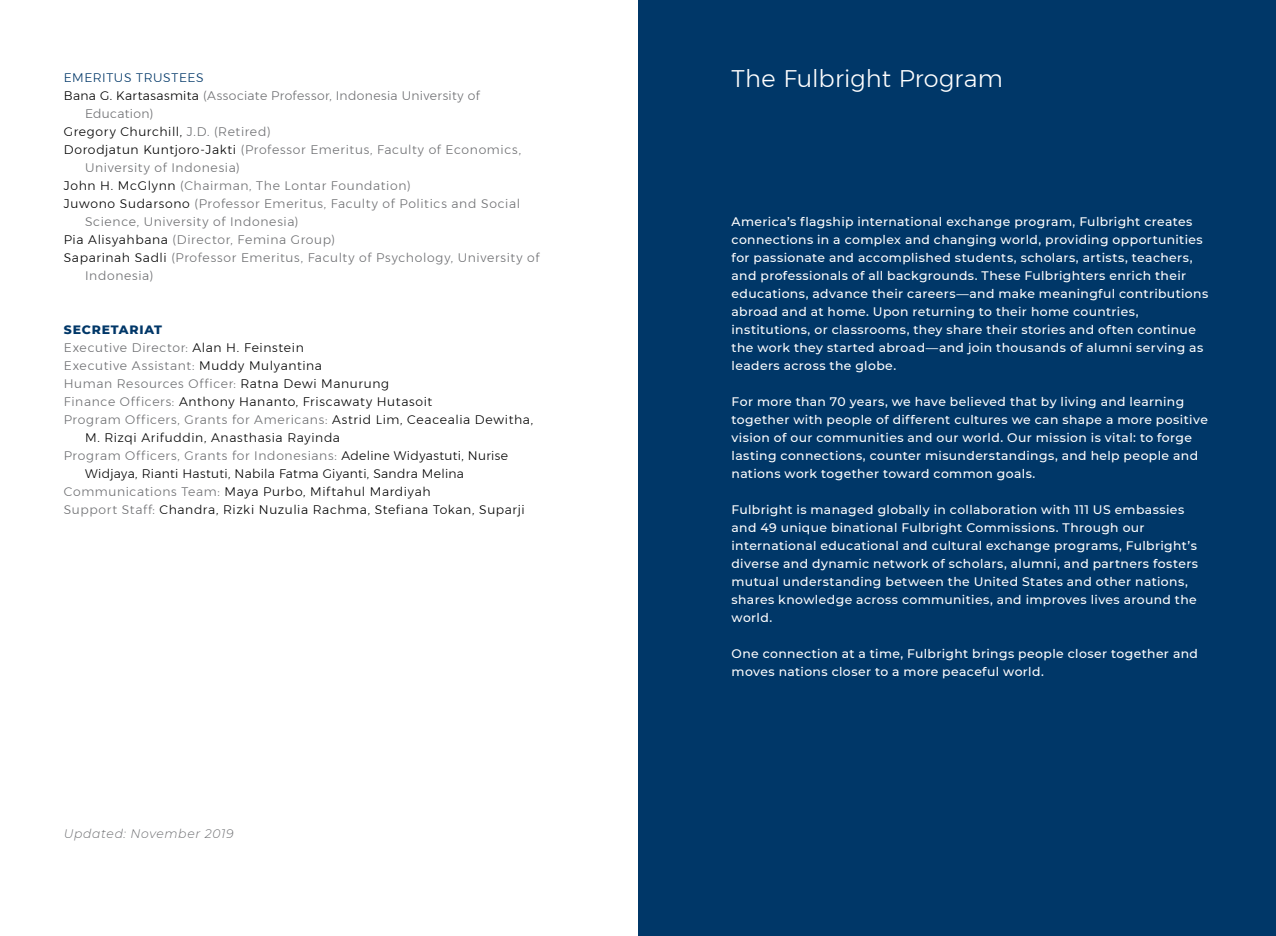
<style>
.page{position:relative;width:1276px;height:936px;background:#fff}
.page>*{position:absolute;margin:0;border:0;box-sizing:border-box;transform-origin:0 0}
.t1{font:300 24px "Montserrat";letter-spacing:.005em;color:#fff}
.t2{font:500 12.3px/18px "Montserrat";letter-spacing:.03em;color:#fff}
.t3{font:300 12.3px "Montserrat";letter-spacing:.05em;color:#6d6e71}
.t4{font:300 12.3px "Montserrat";letter-spacing:.05em;color:#000}
.t5{font:300 12.3px "Montserrat";letter-spacing:.03em;color:#6d6e71}
.t6{font:300 12.3px "Montserrat";letter-spacing:.025em;color:#000}
.t7{font:italic 300 12.3px "Montserrat";letter-spacing:.05em;color:#6d6e71}
.t8{font:300 12.3px "Montserrat";color:#003768}
.t9{font:800 12.3px "Montserrat";letter-spacing:.07em;color:#003768}
.t10{font:300 12.3px "Montserrat";letter-spacing:.025em;color:#6d6e71}
.s1{color:#000}
.s2{color:#6d6e71}
</style>
<div class="page">
<div style="left:638px;top:0;width:638px;height:935px;background:#003768"></div>
<p class="t8" style="left:64px;top:68px;width:17px">Emeritus</p>
<p class="t8" style="left:136px;top:68px;width:17px">Trustees</p>
<p class="t5" style="left:64px;top:86px;width:417px"><span class="s1">Bana G. Kartasasmita</span> (Associate Professor, Indonesia University of</p>
<p class="t10" style="left:85px;top:104px;width:70px">Education)</p>
<p class="t4" style="left:64px;top:122px;width:208px">Gregory Churchill, <span class="s2">J.D. (Retired)</span></p>
<p class="t3" style="left:64px;top:140px;width:459px"><span class="s1">Dorodjatun Kuntjoro-Jakti</span> (Professor Emeritus, Faculty of Economics,</p>
<p class="t3" style="left:85px;top:158px;width:156px">University of Indonesia)</p>
<p class="t3" style="left:64px;top:176px;width:348px"><span class="s1">John H. McGlynn</span> (Chairman, The Lontar Foundation)</p>
<p class="t3" style="left:64px;top:194px;width:458px"><span class="s1">Juwono Sudarsono</span> (Professor Emeritus, Faculty of Politics and Social</p>
<p class="t3" style="left:85px;top:212px;width:215px">Science, University of Indonesia)</p>
<p class="t3" style="left:64px;top:230px;width:273px"><span class="s1">Pia Alisyahbana</span> (Director, Femina Group)</p>
<p class="t3" style="left:64px;top:248px;width:477px"><span class="s1">Saparinah Sadli</span> (Professor Emeritus, Faculty of Psychology, University of</p>
<p class="t3" style="left:85px;top:266px;width:70px">Indonesia)</p>
<p class="t9" style="left:64px;top:320px;width:100px">SECRETARIAT</p>
<p class="t3" style="left:64px;top:338px;width:241px">Executive Director: <span class="s1">Alan H. Feinstein</span></p>
<p class="t3" style="left:64px;top:356px;width:260px">Executive Assistant: <span class="s1">Muddy Mulyantina</span></p>
<p class="t3" style="left:64px;top:374px;width:327px">Human Resources Officer: <span class="s1">Ratna Dewi Manurung</span></p>
<p class="t4" style="left:64px;top:392px;width:370px"><span class="s2">Finance Officers:</span> Anthony Hananto, Friscawaty Hutasoit</p>
<p class="t3" style="left:64px;top:410px;width:471px">Program Officers, Grants for Americans: <span class="s1">Astrid Lim, Ceacealia Dewitha,</span></p>
<p class="t4" style="left:85px;top:428px;width:256px">M. Rizqi Arifuddin, Anasthasia Rayinda</p>
<p class="t3" style="left:64px;top:446px;width:446px">Program Officers, Grants for Indonesians: <span class="s1">Adeline Widyastuti, Nurise</span></p>
<p class="t6" style="left:85px;top:464px;width:380px">Widjaya, Rianti Hastuti, Nabila Fatma Giyanti, Sandra Melina</p>
<p class="t4" style="left:64px;top:482px;width:368px"><span class="s2">Communications Team:</span> Maya Purbo, Miftahul Mardiyah</p>
<p class="t4" style="left:64px;top:500px;width:462px"><span class="s2">Support Staff:</span> Chandra, Rizki Nuzulia Rachma, Stefiana Tokan, Suparji</p>
<p class="t7" style="left:64px;top:825px;width:171px">Updated: November 2019</p>
<h1 class="t1" style="left:731px;top:60px;width:273px">The Fulbright Program</h1>
<p class="t2" style="left:731px;top:212px;width:478px">America’s flagship international exchange program, Fulbright creates connections in a complex and changing world, providing opportunities for passionate and accomplished students, scholars, artists, teachers, and professionals of all backgrounds. These Fulbrighters enrich their educations, advance their careers—and make meaningful contributions abroad and at home. Upon returning to their home countries, institutions, or classrooms, they share their stories and often continue the work they started abroad—and join thousands of alumni serving as leaders across the globe.</p>
<p class="t2" style="left:731px;top:392px;width:478px">For more than 70 years, we have believed that by living and learning together with people of different cultures we can shape a more positive vision of our communities and our world. Our mission is vital: to forge lasting connections, counter misunderstandings, and help people and nations work together toward common goals.</p>
<p class="t2" style="left:731px;top:500px;width:468px">Fulbright is managed globally in collaboration with 111 US embassies and 49 unique binational Fulbright Commissions. Through our international educational and cultural exchange programs, Fulbright’s diverse and dynamic network of scholars, alumni, and partners fosters mutual understanding between the United States and other nations, shares knowledge across communities, and improves lives around the world.</p>
<p class="t2" style="left:731px;top:644px;width:468px">One connection at a time, Fulbright brings people closer together and moves nations closer to a more peaceful world.</p>
</div>
